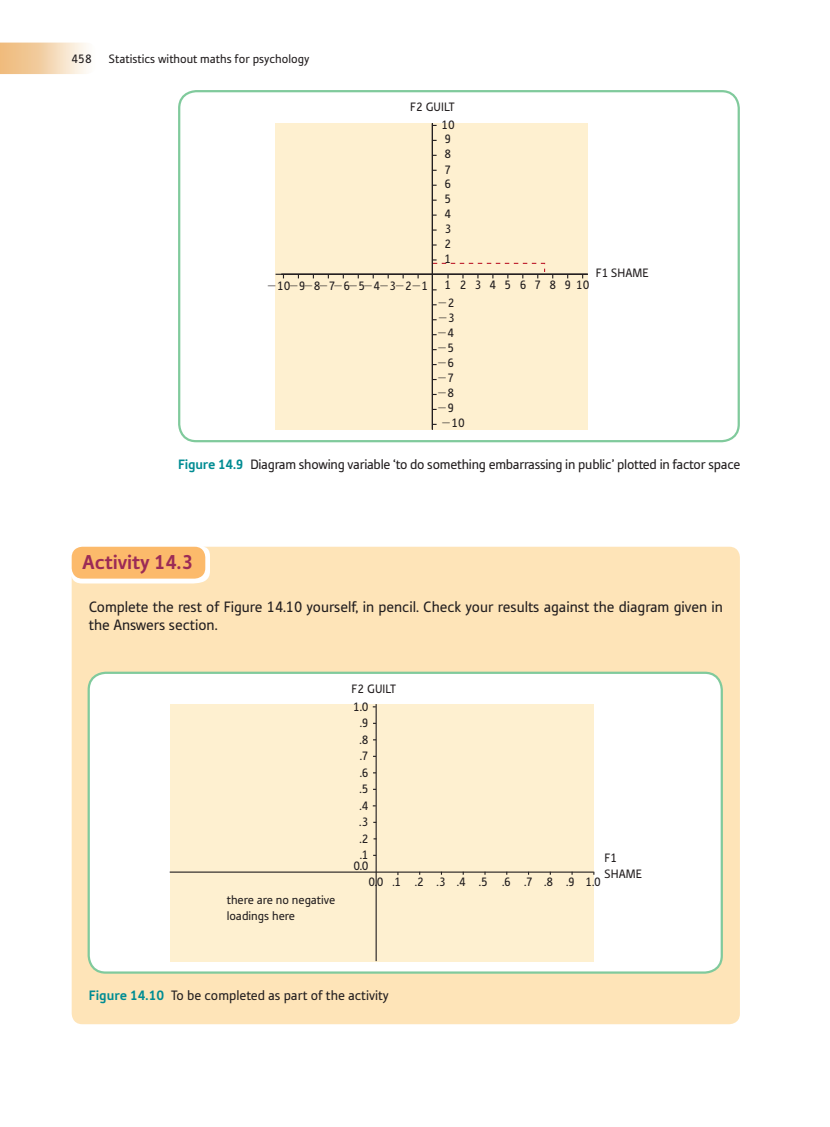
<style>
.page{position:relative;width:830px;height:1127px;background:#fff}
.page>*{position:absolute;margin:0;border:0;box-sizing:border-box;transform-origin:0 0}
.t1{font:700 21px "Tabula ITC Pro";color:#9c2b56}
.t2{font:15.75px/18.5px "Tabula ITC Pro";color:#231f20}
.t3{font:14.25px "Tabula ITC Pro";letter-spacing:-.015em;color:#231f20}
.t4{font:12.75px/16.5px "Tabula ITC Pro";color:#231f20}
.t5{font:12.75px "Tabula ITC Pro";letter-spacing:.645em;color:#231f20}
.s1{font-weight:700;color:#008c93}
</style>
<div class="page">
<svg style="left:0;top:42px;width:87px;height:32px;background:#f4d5af"></svg>
<div style="left:72px;top:547px;width:667px;height:477px;background:#fee4b8"></div>
<div style="left:72px;top:547px;width:133px;height:32px;background:#fcba6b;border-radius:11px"></div>
<div style="left:89px;top:673px;width:632px;height:299px;background:#fff;border-radius:17px"></div>
<div style="left:170px;top:704px;width:423px;height:257px;background:#fef0d0"></div>
<hr style="left:170px;top:871px;width:423px;height:2px;background:#231f20">
<hr style="left:375px;top:704px;width:1px;height:257px;background:#231f20">
<div style="left:87px;top:672px;width:635px;height:302px;border:2px solid #80ca9c;border-radius:17px"></div>
<div style="left:275px;top:123px;width:312px;height:306px;background:#fef0d0"></div>
<hr style="left:275px;top:274px;width:312px;height:1px;background:#231f20">
<hr style="left:431px;top:123px;width:2px;height:306px;background:#231f20">
<svg style="left:431px;top:259px;width:114px;height:19px"></svg>
<div style="left:178px;top:90px;width:561px;height:352px;border:2px solid #80ca9c;border-radius:17px"></div>
<p class="t4" style="left:72px;top:51px;width:22px">458</p>
<p class="t4" style="left:109px;top:51px;width:202px">Statistics without maths for psychology</p>
<p class="t5" style="left:277px;top:281px;width:105px">10987654</p>
<p class="t4" style="left:389px;top:278px;width:8px">3</p>
<p class="t4" style="left:410px;top:100px;width:46px">F2 GUILT</p>
<p class="t4" style="left:441px;top:117px;width:15px">10</p>
<p class="t4" style="left:444px;top:132px;width:8px">9</p>
<p class="t4" style="left:444px;top:147px;width:8px">8</p>
<p class="t4" style="left:444px;top:162px;width:8px">7</p>
<p class="t4" style="left:444px;top:177px;width:8px">6</p>
<p class="t4" style="left:444px;top:192px;width:8px">5</p>
<p class="t4" style="left:444px;top:207px;width:8px">4</p>
<p class="t4" style="left:444px;top:222px;width:8px">3</p>
<p class="t4" style="left:444px;top:236px;width:8px">2</p>
<p class="t4" style="left:405px;top:278px;width:8px">2</p>
<p class="t4" style="left:444px;top:252px;width:8px">1</p>
<p class="t4" style="left:595px;top:266px;width:54px">F1 SHAME</p>
<p class="t4" style="left:421px;top:278px;width:8px">1</p>
<p class="t5" style="left:444px;top:280px;width:146px">12345678910</p>
<p class="t4" style="left:447px;top:296px;width:8px">2</p>
<p class="t4" style="left:448px;top:311px;width:8px">3</p>
<p class="t4" style="left:447px;top:327px;width:19px;line-height:14.9px">4<br>5<br>6<br>7<br>8<br>9<br>10</p>
<p class="t3" style="left:178px;top:458px;width:563px"><span class="s1">Figure 14.9</span> Diagram showing variable ‘to do something embarrassing in public’ plotted in factor space</p>
<h1 class="t1" style="left:82px;top:553px;width:112px">Activity 14.3</h1>
<p class="t2" style="left:89px;top:599px;width:635px">Complete the rest of Figure 14.10 yourself, in pencil. Check your results against the diagram given in the Answers section.</p>
<p class="t4" style="left:227px;top:893px;width:110px;line-height:15.8px">there are no negative loadings here</p>
<p class="t4" style="left:351px;top:681px;width:46px;line-height:17.7px">F2 GUILT<br>1.0</p>
<p class="t4" style="left:359px;top:716px;width:11px;text-align:justify">.9 .8 .7 .6 .5 .4 .3 .2 .1</p>
<p class="t4" style="left:353px;top:858px;width:17px">0.0</p>
<p class="t4" style="left:604px;top:851px;width:39px;line-height:15.8px">F1<br>SHAME</p>
<p class="t4" style="left:368px;top:874px;width:234px">0.0 .1 .2 .3 .4 .5 .6 .7 .8 .9 1.0</p>
<p class="t3" style="left:89px;top:990px;width:301px"><span class="s1">Figure 14.10</span> To be completed as part of the activity</p>
</div>
